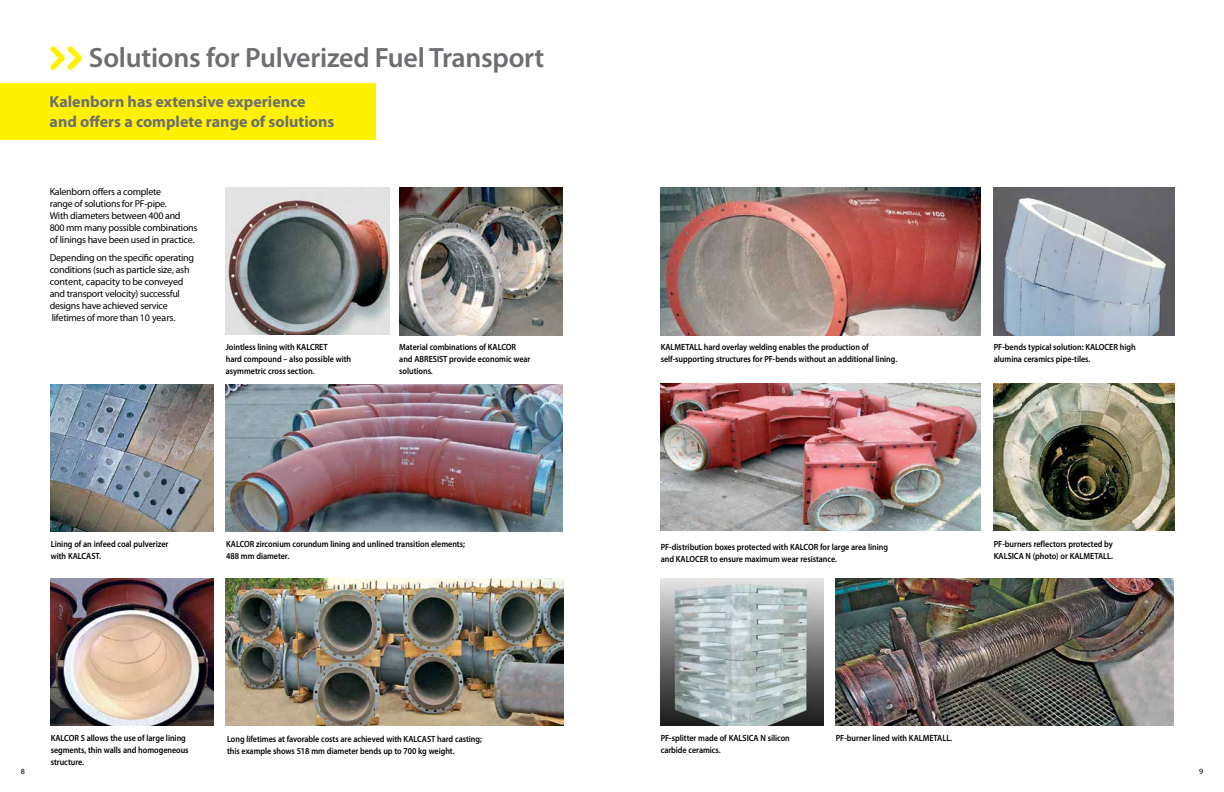
<style>
.page{position:relative;width:1224px;height:792px;background:#fff}
.page>*{position:absolute;margin:0;border:0;box-sizing:border-box;transform-origin:0 0}
.t1{font:600 28px "Myriad Pro";letter-spacing:-.01em;color:#6d6e71}
.t2{font:700 16px/20px "Myriad Pro";color:#6d6e71}
.t3{font:10px/12px "Myriad Pro";letter-spacing:-.025em;color:#000}
.t4{font:600 9px/12px "Myriad Pro";letter-spacing:-.005em;color:#000;scale:.9 1}
.t5{font:8px "Myriad Pro";color:#000}
</style>
<div class="page">
<img style="left:836px;top:579px;width:338px;height:147px">
<img style="left:399px;top:188px;width:164px;height:147px">
<img style="left:994px;top:384px;width:180px;height:147px">
<img style="left:226px;top:188px;width:163px;height:147px">
<img style="left:51px;top:579px;width:162px;height:147px">
<img style="left:994px;top:188px;width:180px;height:147px">
<img style="left:226px;top:579px;width:337px;height:147px">
<img style="left:661px;top:579px;width:162px;height:147px">
<img style="left:51px;top:385px;width:162px;height:147px">
<img style="left:661px;top:384px;width:320px;height:147px">
<img style="left:226px;top:385px;width:337px;height:147px">
<img style="left:661px;top:188px;width:320px;height:147px">
<div style="left:0;top:83px;width:376px;height:56px;background:#fff200"></div>
<svg style="left:50px;top:46px;width:32px;height:24px"></svg>
<h1 class="t1" style="left:89px;top:40px;width:457px">Solutions for Pulverized Fuel Transport</h1>
<h2 class="t2" style="left:50px;top:91px;width:286px">Kalenborn has extensive experience and offers a complete range of solutions</h2>
<p class="t3" style="left:50px;top:186px;width:149px">Kalenborn offers a complete<br>range of solutions for PF-pipe.<br>With diameters between 400 and<br>800 mm many possible combinations of linings have been used in practice.</p>
<p class="t3" style="left:50px;top:251px;width:146px">Depending on the specific operating conditions (such as particle size, ash content, capacity to be conveyed and transport velocity) successful designs have achieved service lifetimes of more than 10 years.</p>
<p class="t4" style="left:226px;top:341px;width:141px">Jointless lining with KALCRET<br>hard compound – also possible with asymmetric cross section.</p>
<p class="t4" style="left:399px;top:341px;width:147px">Material combinations of KALCOR and ABRESIST provide economic wear solutions.</p>
<p class="t4" style="left:661px;top:341px;width:264px">KALMETALL hard overlay welding enables the production of self-supporting structures for PF-bends without an additional lining.</p>
<p class="t4" style="left:994px;top:341px;width:159px">PF-bends typical solution: KALOCER high alumina ceramics pipe-tiles.</p>
<p class="t4" style="left:51px;top:538px;width:132px">Lining of an infeed coal pulverizer with KALCAST.</p>
<p class="t4" style="left:226px;top:538px;width:267px">KALCOR zirconium corundum lining and unlined transition elements;<br>488 mm diameter.</p>
<p class="t4" style="left:661px;top:540px;width:254px">PF-distribution boxes protected with KALCOR for large area lining and KALOCER to ensure maximum wear resistance.</p>
<p class="t4" style="left:994px;top:538px;width:134px">PF-burners reflectors protected by<br>KALSICA N (photo) or KALMETALL.</p>
<p class="t4" style="left:51px;top:732px;width:155px">KALCOR S allows the use of large lining segments, thin walls and homogeneous structure.</p>
<p class="t4" style="left:227px;top:732px;width:285px">Long lifetimes at favorable costs are achieved with KALCAST hard casting; this example shows 518 mm diameter bends up to 700 kg weight.</p>
<p class="t4" style="left:661px;top:732px;width:145px">PF-splitter made of KALSICA N silicon carbide ceramics.</p>
<p class="t4" style="left:836px;top:732px;width:131px">PF-burner lined with KALMETALL.</p>
<p class="t5" style="left:21px;top:766px;width:6px">8</p>
<p class="t5" style="left:1199px;top:766px;width:6px">9</p>
</div>
